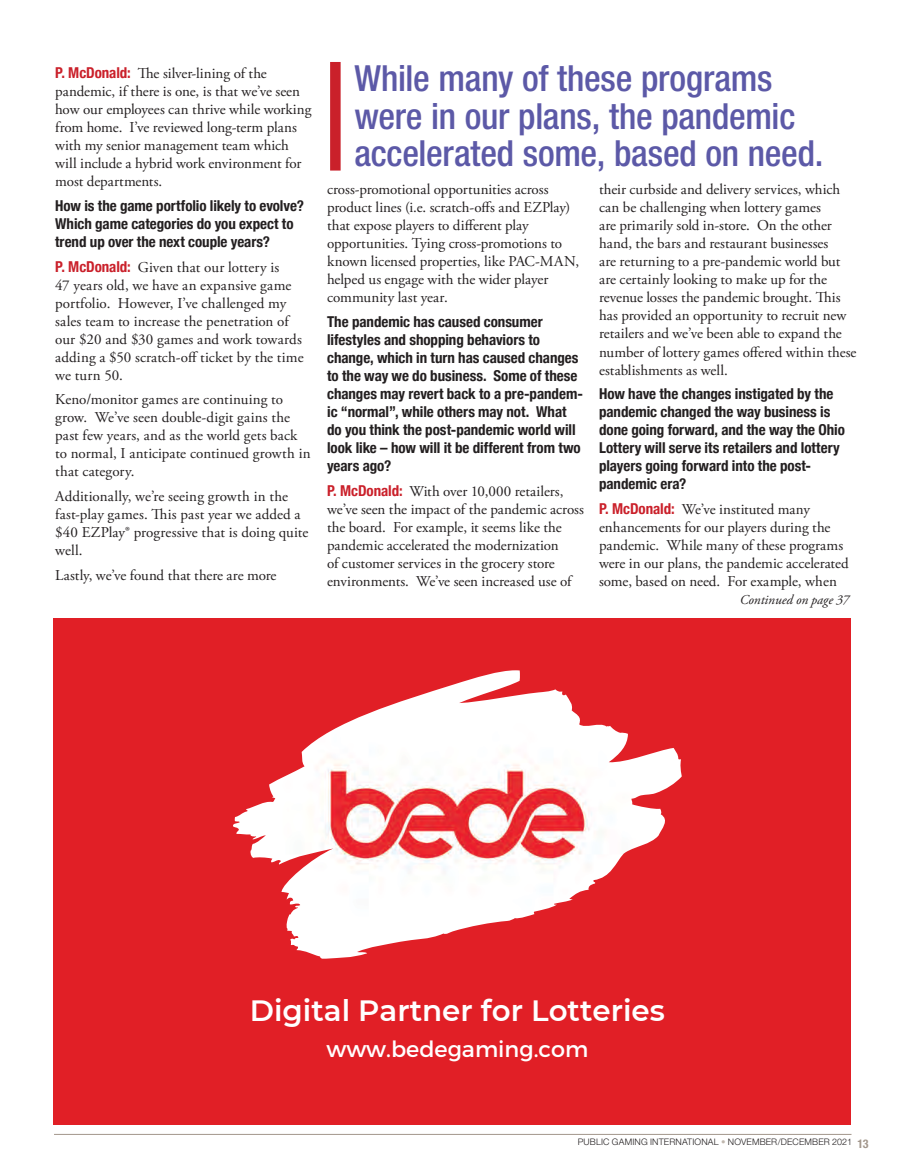
<style>
.page{position:relative;width:905px;height:1175px;background:#fff}
.page>*{position:absolute;margin:0;border:0;box-sizing:border-box;transform-origin:0 0}
.t1{font:500 condensed 36px/37.5px "Helvetica Neue LT Std";letter-spacing:-.005em;color:#5c59a7}
.t2{font:600 29.4px "Montserrat";color:#fff}
.t3{font:22.35px "Montserrat";color:#fff}
.t4{font:15px/18px "Adobe Garamond Pro";color:#231f20}
.t5{font:700 condensed 15px/18px "Helvetica Neue";letter-spacing:-.005em;color:#231f20}
.t6{font:italic 13.5px "Adobe Garamond Pro";color:#231f20}
.t7{font:700 condensed 12px "Helvetica Neue LT Std";color:#a2968b}
.t8{font:300 9px "Helvetica Neue LT Std";letter-spacing:.015em;color:#231f20}
.s1{font-family:"Helvetica Neue";font-weight:700;font-stretch:condensed;color:#ca202a}
.s2{color:#c0b7ae}
</style>
<div class="page">
<hr style="left:54px;top:1134px;width:797px;height:1px;background:#a2968b">
<div style="left:53px;top:619px;width:797px;height:506px;background:#e11f26"></div>
<img style="left:233px;top:684px;width:448px;height:274px">
<div style="left:330px;top:62px;width:10px;height:108px;background:#ca202a"></div>
<p class="t4" style="left:55px;top:65px;width:258px"><span class="s1">P. McDonald:</span> The silver-lining of the pandemic, if there is one, is that we’ve seen how our employees can thrive while working from home. I’ve reviewed long-term plans with my senior management team which will include a hybrid work environment for most departments.</p>
<p class="t5" style="left:55px;top:195px;width:250px">How is the game portfolio likely to evolve?<br>Which game categories do you expect to trend up over the next couple years?</p>
<p class="t4" style="left:55px;top:258px;width:250px"><span class="s1">P. McDonald:</span> Given that our lottery is<br>47 years old, we have an expansive game portfolio. However, I’ve challenged my sales team to increase the penetration of our $20 and $30 games and work towards adding a $50 scratch-off ticket by the time we turn 50.</p>
<p class="t4" style="left:55px;top:391px;width:257px">Keno/monitor games are continuing to grow. We’ve seen double-digit gains the past few years, and as the world gets back to normal, I anticipate continued growth in that category.</p>
<p class="t4" style="left:55px;top:488px;width:254px">Additionally, we’re seeing growth in the fast-play games. This past year we added a $40 EZPlay® progressive that is doing quite well.</p>
<p class="t4" style="left:55px;top:566px;width:223px">Lastly, we’ve found that there are more</p>
<p class="t1" style="left:354px;top:59px;width:470px">While many of these programs were in our plans, the pandemic accelerated some, based on need.</p>
<p class="t4" style="left:327px;top:181px;width:253px">cross-promotional opportunities across product lines (i.e. scratch-offs and EZPlay) that expose players to different play opportunities. Tying cross-promotions to known licensed properties, like PAC-MAN, helped us engage with the wider player community last year.</p>
<p class="t5" style="left:327px;top:312px;width:257px">The pandemic has caused consumer lifestyles and shopping behaviors to change, which in turn has caused changes to the way we do business. Some of these changes may revert back to a pre-pandem&shy;ic “normal”, while others may not. What do you think the post-pandemic world will look like – how will it be different from two years ago?</p>
<p class="t4" style="left:327px;top:483px;width:258px"><span class="s1">P. McDonald:</span> With over 10,000 retailers, we’ve seen the impact of the pandemic across the board. For example, it seems like the pandemic accelerated the modernization<br>of customer services in the grocery store environments. We’ve seen increased use of</p>
<p class="t4" style="left:599px;top:181px;width:259px">their curbside and delivery services, which can be challenging when lottery games<br>are primarily sold in-store. On the other hand, the bars and restaurant businesses<br>are returning to a pre-pandemic world but are certainly looking to make up for the revenue losses the pandemic brought. This has provided an opportunity to recruit new retailers and we’ve been able to expand the number of lottery games offered within these establishments as well.</p>
<p class="t5" style="left:599px;top:384px;width:247px">How have the changes instigated by the pandemic changed the way business is done going forward, and the way the Ohio Lottery will serve its retailers and lottery players going forward into the post&shy;pandemic era?</p>
<p class="t4" style="left:599px;top:501px;width:251px"><span class="s1">P. McDonald:</span> We’ve instituted many enhancements for our players during the pandemic. While many of these programs were in our plans, the pandemic accelerated some, based on need. For example, when</p>
<p class="t6" style="left:739px;top:591px;width:111px">Continued on page 37</p>
<p class="t2" style="left:250px;top:989px;width:416px">Digital Partner for Lotteries</p>
<p class="t3" style="left:326px;top:1035px;width:263px">www.bedegaming.com</p>
<p class="t8" style="left:578px;top:1135px;width:276px">PUBLIC GAMING INTERNATIONAL <span class="s2">•</span> NOVEMBER/DECEMBER 2021</p>
<p class="t7" style="left:857px;top:1136px;width:13px">13</p>
</div>
